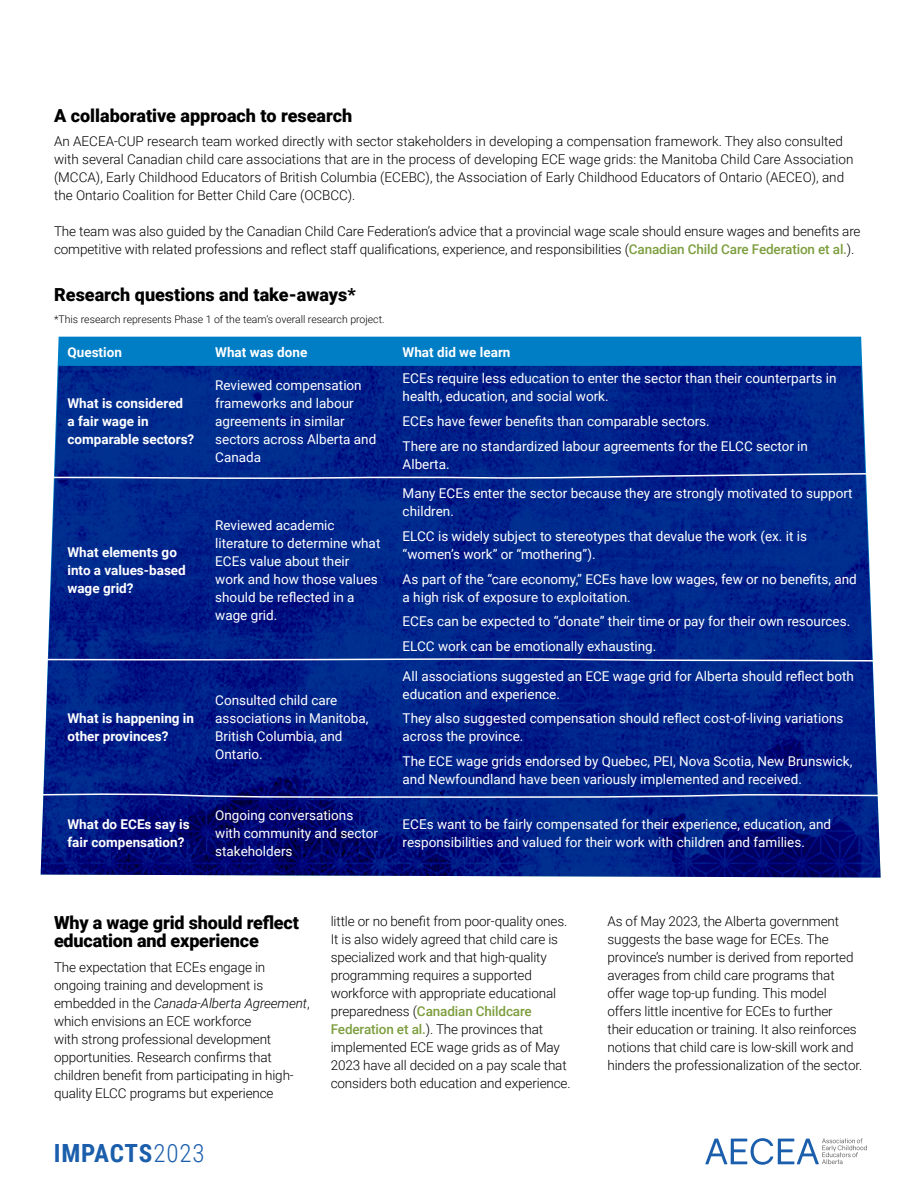
<style>
.page{position:relative;width:918px;height:1188px;background:#fff}
.page>*{position:absolute;margin:0;border:0;box-sizing:border-box;transform-origin:0 0}
.t1{font:700 25.05px "Roboto Condensed";letter-spacing:.025em;color:#1b5eac}
.t2{font:900 18px/18px "Roboto";letter-spacing:-.01em;color:#000}
.t3{font:300 13.5px/18px "Roboto";letter-spacing:-.01em;color:#000}
.t4{font:13.5px/18px "Roboto";color:#fff}
.t5{font:700 13.5px/18px "Roboto";color:#fff}
.t6{font:300 10.5px "Roboto";color:#000}
.s1{font-weight:500;color:#7d9e3e}
.s2{font-style:italic}
.s3{font-weight:300}
</style>
<div class="page">
<svg style="left:705px;top:1138px;width:162px;height:27px"></svg>
<div style="left:57px;top:337px;width:806px;height:29px;background:#007ec5"></div>
<img style="left:41px;top:366px;width:840px;height:512px">
<svg style="left:41px;top:472px;width:840px;height:10px;background:#2d4a9f"></svg>
<svg style="left:41px;top:657px;width:840px;height:5px"></svg>
<svg style="left:41px;top:791px;width:840px;height:8px;background:#31479c"></svg>
<h2 class="t2" style="left:54px;top:105px;width:300px">A collaborative approach to research</h2>
<p class="t3" style="left:54px;top:132px;width:801px">An AECEA-CUP research team worked directly with sector stakeholders in developing a compensation framework. They also consulted with several Canadian child care associations that are in the process of developing ECE wage grids: the Manitoba Child Care Association (MCCA), Early Childhood Educators of British Columbia (ECEBC), the Association of Early Childhood Educators of Ontario (AECEO), and the Ontario Coalition for Better Child Care (OCBCC).</p>
<p class="t3" style="left:54px;top:222px;width:808px">The team was also guided by the Canadian Child Care Federation’s advice that a provincial wage scale should ensure wages and benefits are competitive with related professions and reflect staff qualifications, experience, and responsibilities (<span class="s1">Canadian Child Care Federation et al.</span>).</p>
<h2 class="t2" style="left:54px;top:285px;width:303px">Research questions and take-aways*</h2>
<p class="t6" style="left:54px;top:312px;width:332px">*This research represents Phase 1 of the team’s overall research project.</p>
<p class="t5" style="left:68px;top:342px;width:56px">Question</p>
<p class="t5" style="left:215px;top:342px;width:94px">What was done</p>
<p class="t5" style="left:403px;top:342px;width:109px">What did we learn</p>
<p class="t5" style="left:68px;top:394px;width:128px">What is considered<br>a fair wage in comparable sectors?</p>
<p class="t4" style="left:215px;top:376px;width:163px">Reviewed compensation frameworks and labour agreements in similar sectors across Alberta and<br>Canada</p>
<p class="t4" style="left:403px;top:369px;width:435px">ECEs require less education to enter the sector than their counterparts in health, education, and social work.</p>
<p class="t4" style="left:403px;top:408px;width:407px;line-height:24.8px">ECEs have fewer benefits than comparable sectors.<br>There are no standardized labour agreements for the ELCC sector in</p>
<p class="t4" style="left:403px;top:454px;width:49px">Alberta.</p>
<p class="t5" style="left:68px;top:542px;width:120px">What elements go into a values-based wage grid?</p>
<p class="t4" style="left:215px;top:515px;width:167px">Reviewed academic literature to determine what<br>ECEs value about their work and how those values should be reflected in a wage grid.</p>
<p class="t5" style="left:68px;top:709px;width:128px">What is happening in other provinces?</p>
<p class="t4" style="left:215px;top:691px;width:155px">Consulted child care associations in Manitoba,<br>British Columbia, and<br>Ontario.</p>
<p class="t4" style="left:403px;top:484px;width:452px">Many ECEs enter the sector because they are strongly motivated to support children.</p>
<p class="t4" style="left:403px;top:527px;width:406px">ELCC is widely subject to stereotypes that devalue the work (ex. it is “women’s work” or “mothering”).</p>
<p class="t4" style="left:403px;top:569px;width:456px">As part of the “care economy,” ECEs have low wages, few or no benefits, and a high risk of exposure to exploitation.</p>
<p class="t4" style="left:403px;top:609px;width:449px;line-height:24.8px">ECEs can be expected to “donate” their time or pay for their own resources.<br>ELCC work can be emotionally exhausting.</p>
<p class="t4" style="left:403px;top:666px;width:453px">All associations suggested an ECE wage grid for Alberta should reflect both education and experience.</p>
<p class="t4" style="left:403px;top:709px;width:442px">They also suggested compensation should reflect cost-of-living variations across the province.</p>
<p class="t4" style="left:403px;top:752px;width:451px">The ECE wage grids endorsed by Quebec, PEI, Nova Scotia, New Brunswick, and Newfoundland have been variously implemented and received.</p>
<p class="t5" style="left:68px;top:815px;width:124px">What do ECEs say is fair compensation?</p>
<p class="t4" style="left:215px;top:806px;width:164px">Ongoing conversations with community and sector stakeholders</p>
<p class="t4" style="left:403px;top:815px;width:430px">ECEs want to be fairly compensated for their experience, education, and responsibilities and valued for their work with children and families.</p>
<h2 class="t2" style="left:54px;top:913px;width:246px">Why a wage grid should reflect education and experience</h2>
<p class="t3" style="left:54px;top:958px;width:257px">The expectation that ECEs engage in ongoing training and development is embedded in the <span class="s2">Canada-Alberta Agreement</span>, which envisions an ECE workforce<br>with strong professional development opportunities. Research confirms that children benefit from participating in high&shy;quality ELCC programs but experience</p>
<h1 class="t1" style="left:54px;top:1136px;width:153px">IMPACTS<span class="s3">2023</span></h1>
<p class="t3" style="left:331px;top:911px;width:241px">little or no benefit from poor-quality ones.<br>It is also widely agreed that child care is specialized work and that high-quality programming requires a supported workforce with appropriate educational preparedness (<span class="s1">Canadian Childcare Federation et al.</span>). The provinces that implemented ECE wage grids as of May 2023 have all decided on a pay scale that considers both education and experience.</p>
<p class="t3" style="left:608px;top:911px;width:256px">As of May 2023, the Alberta government suggests the base wage for ECEs. The province’s number is derived from reported averages from child care programs that offer wage top-up funding. This model offers little incentive for ECEs to further<br>their education or training. It also reinforces notions that child care is low-skill work and hinders the professionalization of the sector.</p>
</div>
